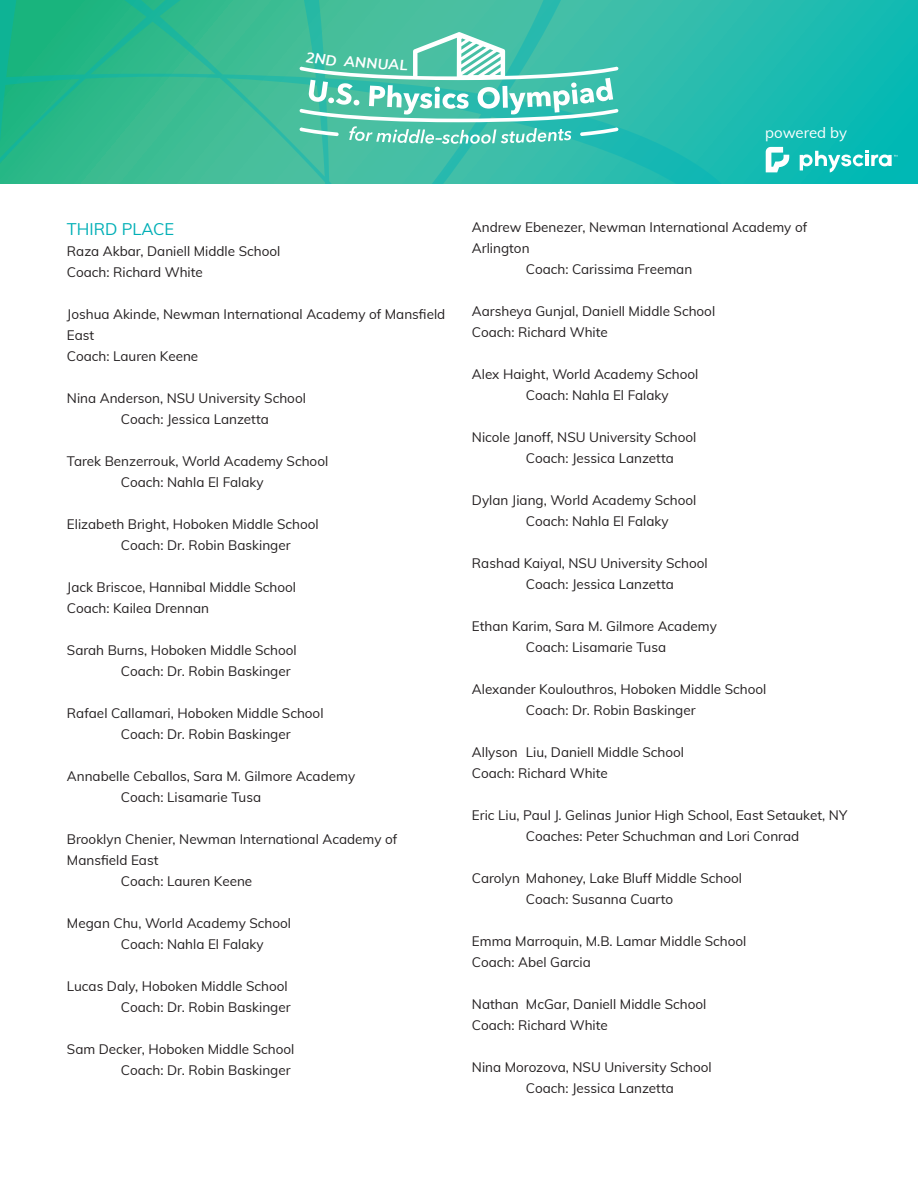
<style>
.page{position:relative;width:918px;height:1188px;background:#fff}
.page>*{position:absolute;margin:0;border:0;box-sizing:border-box;transform-origin:0 0}
.t1{font:16.5px "Muli";color:#01afb6}
.t2{font:15px "Muli";letter-spacing:-.005em;color:#fff}
.t3{font:13.5px/21px "Muli";color:#231f20}
</style>
<div class="page">
<div style="left:0;top:0;width:918px;height:184px;background:linear-gradient(to bottom,#1dbbb0,#05b9b4)"></div>
<svg style="left:0;top:0;width:753px;height:184px;background:#32bb9b"></svg>
<svg style="left:766px;top:147px;width:23px;height:25px"></svg>
<svg style="left:800px;top:150px;width:97px;height:22px"></svg>
<svg style="left:300px;top:32px;width:318px;height:112px"></svg>
<p class="t2" style="left:765px;top:122px;width:83px">powered by</p>
<p class="t1" style="left:67px;top:217px;width:109px">THIRD PLACE</p>
<p class="t3" style="left:67px;top:240px;width:215px">Raza Akbar, Daniell Middle School<br>Coach: Richard White</p>
<p class="t3" style="left:67px;top:303px;width:380px">Joshua Akinde, Newman International Academy of Mansfield<br>East<br>Coach: Lauren Keene</p>
<p class="t3" style="left:121px;top:387px;width:186px;text-indent:-54px">Nina Anderson, NSU University School<br>Coach: Jessica Lanzetta</p>
<p class="t3" style="left:121px;top:450px;width:209px;text-indent:-54px">Tarek Benzerrouk, World Academy School<br>Coach: Nahla El Falaky</p>
<p class="t3" style="left:121px;top:513px;width:199px;text-indent:-54px">Elizabeth Bright, Hoboken Middle School<br>Coach: Dr. Robin Baskinger</p>
<p class="t3" style="left:67px;top:576px;width:231px">Jack Briscoe, Hannibal Middle School<br>Coach: Kailea Drennan</p>
<p class="t3" style="left:121px;top:639px;width:177px;text-indent:-54px">Sarah Burns, Hoboken Middle School<br>Coach: Dr. Robin Baskinger</p>
<p class="t3" style="left:121px;top:702px;width:204px;text-indent:-54px">Rafael Callamari, Hoboken Middle School<br>Coach: Dr. Robin Baskinger</p>
<p class="t3" style="left:121px;top:765px;width:236px;text-indent:-54px">Annabelle Ceballos, Sara M. Gilmore Academy<br>Coach: Lisamarie Tusa</p>
<p class="t3" style="left:67px;top:828px;width:332px">Brooklyn Chenier, Newman International Academy of</p>
<p class="t3" style="left:67px;top:849px;width:93px">Mansfield East</p>
<p class="t3" style="left:121px;top:870px;width:133px">Coach: Lauren Keene</p>
<p class="t3" style="left:121px;top:912px;width:172px;text-indent:-54px">Megan Chu, World Academy School<br>Coach: Nahla El Falaky</p>
<p class="t3" style="left:67px;top:975px;width:225px;text-align:right">Lucas Daly, Hoboken Middle School<br>Coach: Dr. Robin Baskinger</p>
<p class="t3" style="left:67px;top:1038px;width:229px;text-align:right">Sam Decker, Hoboken Middle School<br>Coach: Dr. Robin Baskinger</p>
<p class="t3" style="left:472px;top:216px;width:337px">Andrew Ebenezer, Newman International Academy of</p>
<p class="t3" style="left:472px;top:237px;width:59px">Arlington</p>
<p class="t3" style="left:526px;top:258px;width:168px">Coach: Carissima Freeman</p>
<p class="t3" style="left:472px;top:300px;width:245px">Aarsheya Gunjal, Daniell Middle School<br>Coach: Richard White</p>
<p class="t3" style="left:526px;top:363px;width:174px;text-indent:-54px">Alex Haight, World Academy School<br>Coach: Nahla El Falaky</p>
<p class="t3" style="left:526px;top:426px;width:172px;text-indent:-54px">Nicole Janoff, NSU University School<br>Coach: Jessica Lanzetta</p>
<p class="t3" style="left:526px;top:489px;width:172px;text-indent:-54px">Dylan Jiang, World Academy School<br>Coach: Nahla El Falaky</p>
<p class="t3" style="left:526px;top:552px;width:183px;text-indent:-54px">Rashad Kaiyal, NSU University School<br>Coach: Jessica Lanzetta</p>
<p class="t3" style="left:472px;top:615px;width:246px;text-align:center">Ethan Karim, Sara M. Gilmore Academy<br>Coach: Lisamarie Tusa</p>
<p class="t3" style="left:526px;top:678px;width:242px;text-indent:-54px">Alexander Koulouthros, Hoboken Middle School<br>Coach: Dr. Robin Baskinger</p>
<p class="t3" style="left:472px;top:741px;width:214px">Allyson Liu, Daniell Middle School<br>Coach: Richard White</p>
<p class="t3" style="left:472px;top:804px;width:377px;text-align:center">Eric Liu, Paul J. Gelinas Junior High School, East Setauket, NY<br>Coaches: Peter Schuchman and Lori Conrad</p>
<p class="t3" style="left:526px;top:867px;width:218px;text-indent:-54px">Carolyn Mahoney, Lake Bluff Middle School<br>Coach: Susanna Cuarto</p>
<p class="t3" style="left:472px;top:930px;width:276px">Emma Marroquin, M.B. Lamar Middle School<br>Coach: Abel Garcia</p>
<p class="t3" style="left:472px;top:993px;width:236px">Nathan McGar, Daniell Middle School<br>Coach: Richard White</p>
<p class="t3" style="left:526px;top:1056px;width:187px;text-indent:-54px">Nina Morozova, NSU University School<br>Coach: Jessica Lanzetta</p>
</div>
